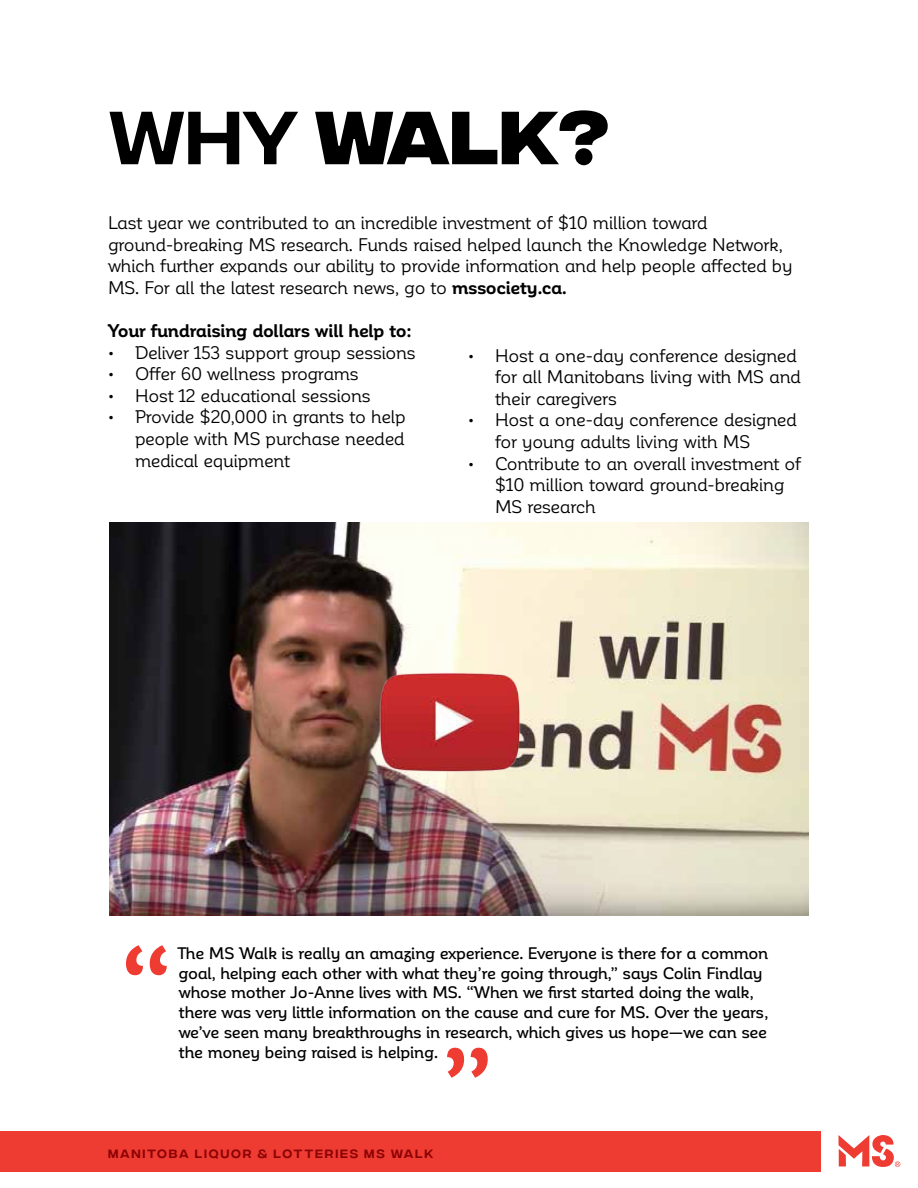
<style>
.page{position:relative;width:918px;height:1188px;background:#fff}
.page>*{position:absolute;margin:0;border:0;box-sizing:border-box;transform-origin:0 0}
.t1{font:700 105px "Corporative Alt";color:#ef3c33}
.t2{font:700 75px "Integral CF";color:#000}
.t3{font:18px/21.6px "Corporative Alt";letter-spacing:-.02em;color:#000}
.t4{font:700 18px "Corporative Alt";letter-spacing:-.015em;color:#000}
.t5{font:500 16.5px/19.8px "Corporative Alt";letter-spacing:-.02em;color:#000}
.t6{font:12px "Integral CF";letter-spacing:.15em;color:#8b0304}
.s1{font-weight:400}
.s2{font-weight:700}
</style>
<div class="page">
<div style="left:0;top:1131px;width:821px;height:41px;background:#ef3c33"></div>
<svg style="left:839px;top:1135px;width:61px;height:32px"></svg>
<img style="left:110px;top:522px;width:698px;height:393px">
<img style="left:301px;top:610px;width:298px;height:223px">
<h2 class="t2" style="left:108px;top:95px;width:502px"><span class="s1">WHY</span> Walk?</h2>
<p class="t3" style="left:108px;top:212px;width:686px">Last year we contributed to an incredible investment of $10 million toward ground-breaking MS research. Funds raised helped launch the Knowledge Network, which further expands our ability to provide information and help people affected by MS. For all the latest research news, go to <span class="s2">mssociety.ca.</span></p>
<p class="t4" style="left:108px;top:321px;width:305px">Your fundraising dollars will help to:</p>
<p class="t3" style="left:108px;top:342px;width:309px">• Deliver 153 support group sessions</p>
<p class="t3" style="left:108px;top:363px;width:253px">• Offer 60 wellness programs</p>
<p class="t3" style="left:108px;top:385px;width:265px">• Host 12 educational sessions</p>
<p class="t3" style="left:135px;top:407px;width:272px;text-align:justify;text-indent:-27px">• Provide $20,000 in grants to help people with MS purchase needed medical equipment</p>
<p class="t3" style="left:495px;top:345px;width:308px;text-indent:-27px">• Host a one-day conference designed for all Manitobans living with MS and their caregivers</p>
<p class="t3" style="left:495px;top:409px;width:303px;text-indent:-27px">• Host a one-day conference designed for young adults living with MS</p>
<p class="t3" style="left:495px;top:453px;width:308px;text-indent:-27px">• Contribute to an overall investment of $10 million toward ground-breaking<br>MS research</p>
<h1 class="t1" style="left:120px;top:930px;width:53px">“</h1>
<p class="t5" style="left:177px;top:943px;width:593px">The MS Walk is really an amazing experience. Everyone is there for a common goal, helping each other with what they’re going through,” says Colin Findlay whose mother Jo-Anne lives with MS. “When we first started doing the walk, there was very little information on the cause and cure for MS. Over the years, we’ve seen many breakthroughs in research, which gives us hope—we can see the money being raised is helping.</p>
<h1 class="t1" style="left:441px;top:1030px;width:53px">”</h1>
<p class="t6" style="left:108px;top:1147px;width:327px">MANITOBA LIQUOR &amp; LOTTERIES MS WALK</p>
</div>
